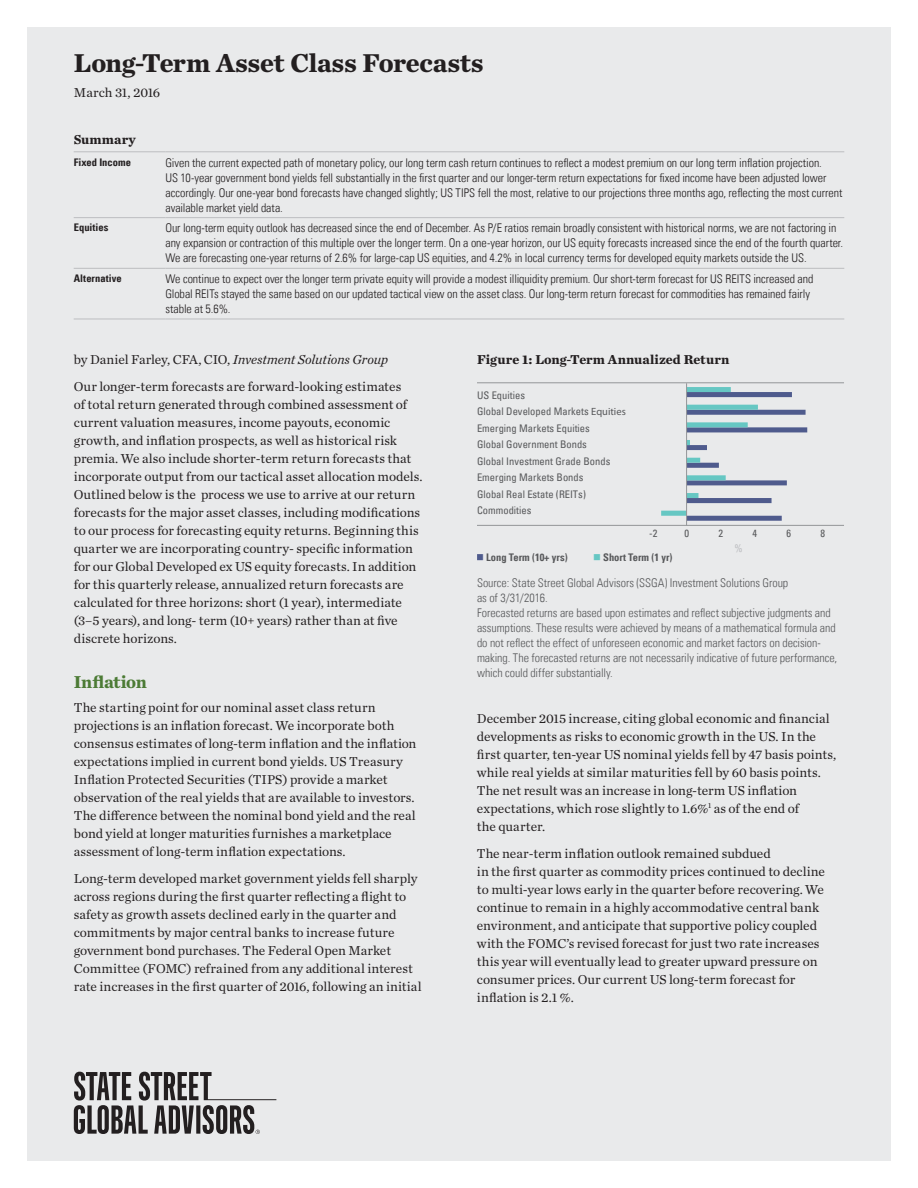
<style>
.page{position:relative;width:918px;height:1188px;background:#fff}
.page>*{position:absolute;margin:0;border:0;box-sizing:border-box;transform-origin:0 0}
.BODY_-_00_title_ForO{font:700 27px "Chronicle Text G1";letter-spacing:-.015em;color:#231f20}
.BODY_-_01_head_level{font:700 18px "Chronicle Text G1";letter-spacing:-.02em;color:#4c7b35}
.BODY_-_04_text{font:13.5px/18px "Chronicle Text G1";color:#231f20}
.BODY_-_04_text-2{font:italic 13.5px "Chronicle Text G1";letter-spacing:-.01em;color:#231f20}
.FIGURE_-_01_subtitle{font:700 13.5px "Chronicle Text G1";letter-spacing:.005em;color:#231f20}
.BODY_-_02_piecetype{font:13.5px "Chronicle Text G1";color:#231f20}
.FIGURE_-_00_title{font:700 13.5px "Chronicle Text G1";letter-spacing:.01em;color:#231f20}
.TABLE_-_01_text_righ{font:12px/15px "Univers Com 47 Light Cond";letter-spacing:-.005em;color:#231f20}
.FIGURE_-_01_subtitle-2{font:12px/15px "Univers Com 47 Light Cond";color:#57585a}
.t1{font:condensed 10.5px/16.5px "Univers Com 57";color:#57585a}
.t2{font:10.5px "Univers Com 67 Bold Cond";color:#57585a}
.TABLE_-_00_head_left{font:10.5px "Univers Com 67 Bold Cond";letter-spacing:.01em;color:#231f20}
.t3{font:condensed 10.5px "Univers Com 57";color:#bcbdc0}
.s1{font-style:normal}
.s2{font-family:"Myriad Pro";font-stretch:normal}
.s3{color:#4f5b8d}
.s4{color:#66c7c3}
</style>
<div class="page">
<div style="left:27px;top:27px;width:864px;height:1134px;background:#e9eaeb"></div>
<svg style="left:74px;top:1072px;width:202px;height:62px"></svg>
<hr style="left:74px;top:268px;width:91px;height:1px;background:#bcbdc0">
<hr style="left:165px;top:268px;width:679px;height:1px;background:#bcbdc0">
<hr style="left:74px;top:319px;width:91px;height:1px;background:#bcbdc0">
<hr style="left:165px;top:319px;width:679px;height:1px;background:#bcbdc0">
<hr style="left:165px;top:217px;width:679px;height:1px;background:#bcbdc0">
<hr style="left:74px;top:217px;width:91px;height:1px;background:#bcbdc0">
<hr style="left:74px;top:152px;width:91px;height:1px;background:#bcbdc0">
<hr style="left:165px;top:152px;width:679px;height:1px;background:#bcbdc0">
<hr style="left:477px;top:525px;width:367px;height:1px;background:#939598">
<hr style="left:477px;top:383px;width:367px;height:1px;background:#939598">
<svg style="left:661px;top:387px;width:146px;height:134px"></svg>
<hr style="left:686px;top:383px;width:1px;height:142px;background:#939598">
<p class="BODY_-_00_title_ForO" style="left:74px;top:41px;width:411px">Long-Term Asset Class Forecasts</p>
<p class="BODY_-_02_piecetype" style="left:74px;top:83px;width:88px">March 31, 2016</p>
<p class="FIGURE_-_00_title" style="left:74px;top:129px;width:64px">Summary</p>
<p class="TABLE_-_00_head_left" style="left:74px;top:155px;width:59px">Fixed Income</p>
<p class="TABLE_-_01_text_righ" style="left:165px;top:155px;width:678px">Given the current expected path of monetary policy, our long term cash return continues to reflect a modest premium on our long term inflation projection.<br>US 10-year government bond yields fell substantially in the first quarter and our longer-term return expectations for fixed income have been adjusted lower accordingly. Our one-year bond forecasts have changed slightly; US TIPS fell the most, relative to our projections three months ago, reflecting the most current available market yield data.</p>
<p class="TABLE_-_00_head_left" style="left:74px;top:221px;width:36px">Equities</p>
<p class="TABLE_-_01_text_righ" style="left:165px;top:221px;width:679px">Our long-term equity outlook has decreased since the end of December. As P/E ratios remain broadly consistent with historical norms, we are not factoring in any expansion or contraction of this multiple over the longer term. On a one-year horizon, our US equity forecasts increased since the end of the fourth quarter.<br>We are forecasting one-year returns of 2.6% for large-cap US equities, and 4.2% in local currency terms for developed equity markets outside the US.</p>
<p class="TABLE_-_00_head_left" style="left:74px;top:272px;width:50px">Alternative</p>
<p class="TABLE_-_01_text_righ" style="left:165px;top:271px;width:649px">We continue to expect over the longer term private equity will provide a modest illiquidity premium. Our short-term forecast for US REITS increased and<br>Global REITs stayed the same based on our updated tactical view on the asset class. Our long-term return forecast for commodities has remained fairly stable at 5.6%.</p>
<p class="BODY_-_04_text-2" style="left:74px;top:349px;width:316px"><span class="s1">by Daniel Farley, CFA, CIO,</span> Investment Solutions Group</p>
<p class="BODY_-_04_text" style="left:74px;top:377px;width:350px">Our longer-term forecasts are forward-looking estimates<br>of total return generated through combined assessment of current valuation measures, income payouts, economic growth, and inflation prospects, as well as historical risk premia. We also include shorter-term return forecasts that incorporate output from our tactical asset allocation models.<br>Outlined below is the process we use to arrive at our return forecasts for the major asset classes, including modifications to our process for forecasting equity returns. Beginning this quarter we are incorporating country- specific information for our Global Developed ex US equity forecasts. In addition for this quarterly release, annualized return forecasts are calculated for three horizons: short (1 year), intermediate (3–5 years), and long- term (10+ years) rather than at five discrete horizons.</p>
<p class="BODY_-_01_head_level" style="left:74px;top:668px;width:75px">Inflation</p>
<p class="BODY_-_04_text" style="left:74px;top:698px;width:344px">The starting point for our nominal asset class return projections is an inflation forecast. We incorporate both consensus estimates of long-term inflation and the inflation expectations implied in current bond yields. US Treasury Inflation Protected Securities (TIPS) provide a market observation of the real yields that are available to investors.<br>The difference between the nominal bond yield and the real bond yield at longer maturities furnishes a marketplace assessment of long-term inflation expectations.</p>
<p class="BODY_-_04_text" style="left:74px;top:869px;width:349px">Long-term developed market government yields fell sharply across regions during the first quarter reflecting a flight to safety as growth assets declined early in the quarter and commitments by major central banks to increase future government bond purchases. The Federal Open Market Committee (FOMC) refrained from any additional interest rate increases in the first quarter of 2016, following an initial</p>
<p class="FIGURE_-_01_subtitle" style="left:477px;top:349px;width:254px">Figure 1: Long-Term Annualized Return</p>
<p class="t1" style="left:477px;top:387px;width:150px">US Equities<br>Global Developed Markets <span class="s2">Equities<br></span>Emerging Markets Equities<br>Global Government Bonds<br>Global Investment Grade Bonds<br>Emerging Markets Bonds<br>Global Real Estate (REITs)<br>Commodities</p>
<p class="t1" style="left:649px;top:525px;width:10px">-2</p>
<p class="t1" style="left:685px;top:525px;width:6px">0</p>
<p class="t1" style="left:718px;top:525px;width:6px">2</p>
<p class="t1" style="left:752px;top:525px;width:6px">4</p>
<p class="t1" style="left:786px;top:525px;width:6px">6</p>
<p class="t1" style="left:820px;top:525px;width:6px">8</p>
<p class="t2" style="left:476px;top:551px;width:93px"><span class="s3">■</span> Long Term (10+ yrs)</p>
<p class="t2" style="left:593px;top:551px;width:81px"><span class="s4">■</span> Short Term (1 yr)</p>
<p class="t3" style="left:734px;top:541px;width:10px">%</p>
<p class="FIGURE_-_01_subtitle-2" style="left:477px;top:575px;width:313px">Source: State Street Global Advisors (SSGA) Investment Solutions Group as of 3/31/2016.</p>
<p class="FIGURE_-_01_subtitle-2" style="left:477px;top:605px;width:362px">Forecasted returns are based upon estimates and reflect subjective judgments and assumptions. These results were achieved by means of a mathematical formula and do not reflect the effect of unforeseen economic and market factors on decision&shy;making. The forecasted returns are not necessarily indicative of future performance, which could differ substantially.</p>
<p class="BODY_-_04_text" style="left:477px;top:708px;width:361px">December 2015 increase, citing global economic and financial developments as risks to economic growth in the US. In the first quarter, ten-year US nominal yields fell by 47 basis points, while real yields at similar maturities fell by 60 basis points.<br>The net result was an increase in long-term US inflation expectations, which rose slightly to 1.6%<sup>1</sup> as of the end of<br>the quarter.</p>
<p class="BODY_-_04_text" style="left:477px;top:843px;width:350px">The near-term inflation outlook remained subdued<br>in the first quarter as commodity prices continued to decline to multi-year lows early in the quarter before recovering. We continue to remain in a highly accommodative central bank environment, and anticipate that supportive policy coupled with the FOMC’s revised forecast for just two rate increases this year will eventually lead to greater upward pressure on consumer prices. Our current US long-term forecast for inflation is 2.1 %.</p>
</div>
